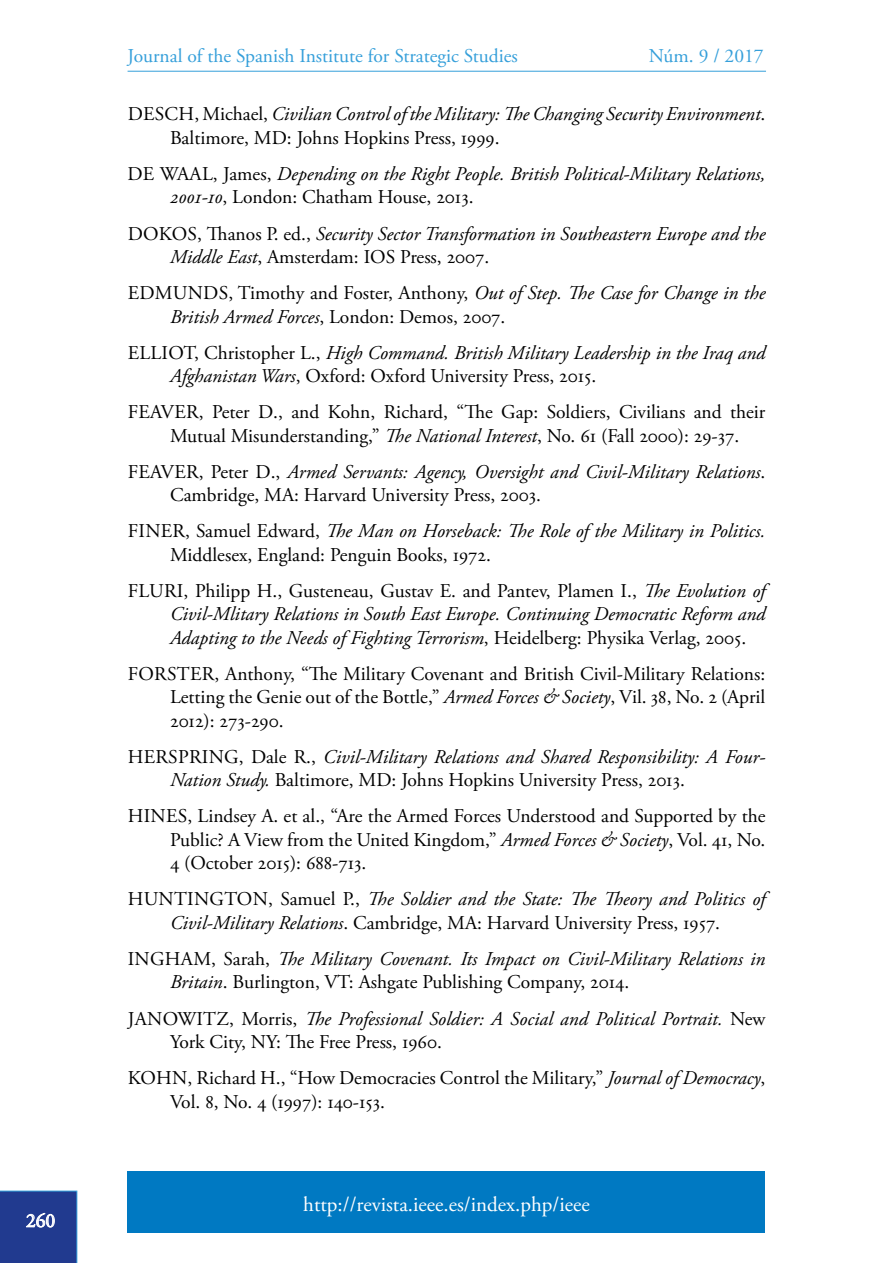
<style>
.page{position:relative;width:893px;height:1263px;background:#fff}
.page>*{position:absolute;margin:0;border:0;box-sizing:border-box;transform-origin:0 0}
.t1{font:21px "Adobe Garamond Pro";color:#fff}
.IEEE_bibliografia{font:italic 19.5px/23.4px "Adobe Garamond Pro";color:#000}
.IEEE_bibliografia-2{font:19.5px/23.4px "Adobe Garamond Pro";color:#000}
.t2{font:19.5px "Adobe Garamond Pro";color:#359fda}
.t3{font:19.5px "Adobe Garamond Pro";color:#fff}
.s1{font-style:normal}
.s2{font-style:italic}
</style>
<div class="page">
<div style="left:128px;top:1171px;width:637px;height:62px;background:#0079c2"></div>
<svg style="left:0;top:1191px;width:77px;height:72px;background:#284193"></svg>
<hr style="left:128px;top:71px;width:638px;height:1px;background:#359fda">
<p class="t3" style="left:26px;top:1209px;width:31px">260</p>
<p class="t2" style="left:128px;top:44px;width:392px">Journal of the Spanish Institute for Strategic Studies</p>
<p class="t2" style="left:649px;top:44px;width:116px">Núm. 9 / 2017</p>
<p class="IEEE_bibliografia" style="left:170px;top:103px;width:597px;text-indent:-42px"><span class="s1">DESCH, Michael,</span> Civilian Control of the Military: The Changing Security Environment<span class="s1">.<br>Baltimore, MD: Johns Hopkins Press, 1999.</span></p>
<p class="IEEE_bibliografia" style="left:170px;top:163px;width:597px;text-indent:-43px"><span class="s1">DE WAAL, James,</span> Depending on the Right People. British Political-Military Relations,<br>2001-10<span class="s1">, London: Chatham House, 2013.</span></p>
<p class="IEEE_bibliografia" style="left:170px;top:222px;width:597px;text-indent:-42px"><span class="s1">DOKOS, Thanos P. ed.,</span> Security Sector Transformation in Southeastern Europe and the<br>Middle East<span class="s1">, Amsterdam: IOS Press, 2007.</span></p>
<p class="IEEE_bibliografia-2" style="left:170px;top:282px;width:597px;text-indent:-42px">EDMUNDS, Timothy and Foster, Anthony, <span class="s2">Out of Step. The Case for Change in the<br>British Armed Forces</span>, London: Demos, 2007.</p>
<p class="IEEE_bibliografia" style="left:170px;top:341px;width:597px;text-indent:-42px"><span class="s1">ELLIOT, Christopher L.,</span> High Command. British Military Leadership in the Iraq and<br>Afghanistan Wars<span class="s1">, Oxford: Oxford University Press, 2015.</span></p>
<p class="IEEE_bibliografia-2" style="left:170px;top:401px;width:597px;text-indent:-42px">FEAVER, Peter D., and Kohn, Richard, “The Gap: Soldiers, Civilians and their<br>Mutual Misunderstanding,” <span class="s2">The National Interest</span>, No. 61 (Fall 2000): 29-37.</p>
<p class="IEEE_bibliografia-2" style="left:170px;top:461px;width:597px;text-indent:-42px">FEAVER, Peter D., <span class="s2">Armed Servants: Agency, Oversight and Civil-Military Relations</span>.<br>Cambridge, MA: Harvard University Press, 2003.</p>
<p class="IEEE_bibliografia-2" style="left:170px;top:520px;width:597px;text-indent:-42px">FINER, Samuel Edward, <span class="s2">The Man on Horseback: The Role of the Military in Politics.<br></span>Middlesex, England: Penguin Books, 1972.</p>
<p class="IEEE_bibliografia" style="left:170px;top:580px;width:597px;text-align:justify;text-indent:-42px"><span class="s1">FLURI, Philipp H., Gusteneau, Gustav E. and Pantev, Plamen I.,</span> The Evolution of Civil-Mlitary Relations in South East Europe. Continuing Democratic Reform and Adapting to the Needs of Fighting Terrorism<span class="s1">, Heidelberg: Physika Verlag, 2005.</span></p>
<p class="IEEE_bibliografia-2" style="left:170px;top:663px;width:597px;text-align:justify;text-indent:-42px">FORSTER, Anthony, “The Military Covenant and British Civil-Military Relations:<br>Letting the Genie out of the Bottle,” <span class="s2">Armed Forces &amp; Society</span>, Vil. 38, No. 2 (April 2012): 273-290.</p>
<p class="IEEE_bibliografia" style="left:170px;top:745px;width:597px;text-indent:-42px"><span class="s1">HERSPRING, Dale R.,</span> Civil-Military Relations and Shared Responsibility: A Four-<br>Nation Study. <span class="s1">Baltimore, MD: Johns Hopkins University Press, 2013.</span></p>
<p class="IEEE_bibliografia-2" style="left:170px;top:805px;width:597px;text-align:justify;text-indent:-42px">HINES, Lindsey A. et al., “Are the Armed Forces Understood and Supported by the Public? A View from the United Kingdom,” <span class="s2">Armed Forces &amp; Society</span>, Vol. 41, No.<br>4 (October 2015): 688-713.</p>
<p class="IEEE_bibliografia" style="left:128px;top:888px;width:639px;text-align:center"><span class="s1">HUNTINGTON, Samuel P.,</span> The Soldier and the State: The Theory and Politics of<br>Civil-Military Relations<span class="s1">. Cambridge, MA: Harvard University Press, 1957.</span></p>
<p class="IEEE_bibliografia" style="left:170px;top:948px;width:597px;text-indent:-42px"><span class="s1">INGHAM, Sarah,</span> The Military Covenant. Its Impact on Civil-Military Relations in<br>Britain<span class="s1">. Burlington, VT: Ashgate Publishing Company, 2014.</span></p>
<p class="IEEE_bibliografia" style="left:170px;top:1007px;width:597px;text-indent:-42px"><span class="s1">JANOWITZ, Morris,</span> The Professional Soldier: A Social and Political Portrait. <span class="s1">New<br>York City, NY: The Free Press, 1960.</span></p>
<p class="IEEE_bibliografia-2" style="left:170px;top:1067px;width:597px;text-indent:-42px">KOHN, Richard H., “How Democracies Control the Military,” <span class="s2">Journal of Democracy</span>,<br>Vol. 8, No. 4 (1997): 140-153.</p>
<p class="t1" style="left:303px;top:1191px;width:288px">http://revista.ieee.es/index.php/ieee</p>
</div>
